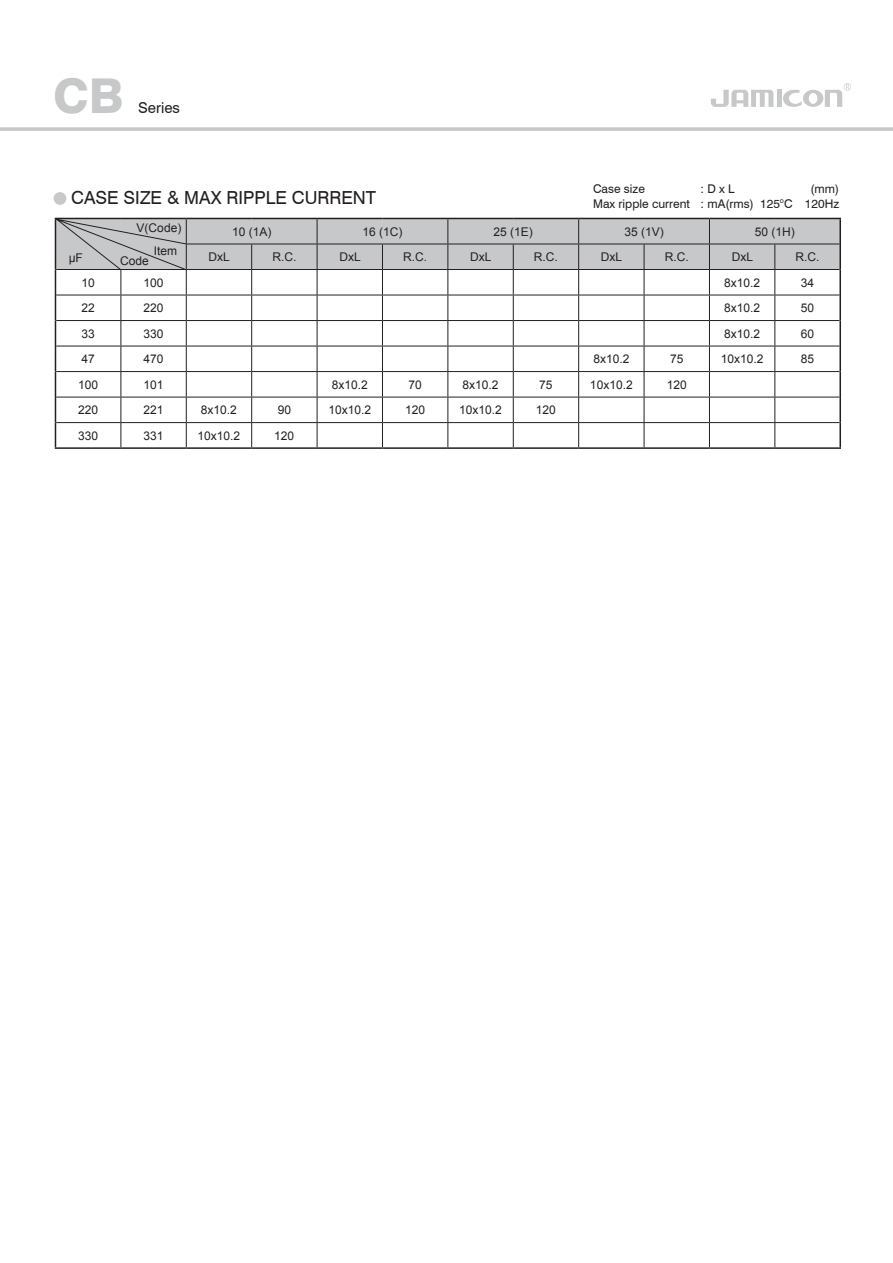
<style>
.page{position:relative;width:893px;height:1263px;background:#fff}
.page>*{position:absolute;margin:0;border:0;box-sizing:border-box;transform-origin:0 0}
.t1{font:800 48px "Swiss 721 BT";color:#c7c8ca}
.t2{font:18px "Swiss 721 BT";color:#231f20}
.t3{font:15px "Swiss 721 BT";color:#231f20}
.t4{font:12px "Arial";color:#231f20}
.t5{font:12px/15px "Swiss 721 BT";color:#231f20;text-align:right}
.t6{font:7.05px "Swiss 721 BT";color:#231f20}
</style>
<div class="page">
<hr style="left:0;top:128px;width:893px;height:3px;background:#c7c8ca">
<svg style="left:711px;top:90px;width:62px;height:17px"></svg>
<hr style="left:777px;top:90px;width:4px;height:17px;background:#c7c8ca">
<svg style="left:783px;top:83px;width:68px;height:24px"></svg>
<div style="left:54px;top:192px;width:12px;height:13px;background:#c7c8ca;border-radius:50%"></div>
<hr style="left:775px;top:218px;width:66px;height:1px;background:#231f20">
<hr style="left:839px;top:219px;width:2px;height:25px;background:#231f20">
<hr style="left:839px;top:244px;width:2px;height:25px;background:#231f20">
<hr style="left:839px;top:269px;width:2px;height:26px;background:#231f20">
<hr style="left:839px;top:295px;width:2px;height:25px;background:#231f20">
<hr style="left:839px;top:320px;width:2px;height:26px;background:#231f20">
<hr style="left:839px;top:346px;width:2px;height:26px;background:#231f20">
<hr style="left:839px;top:372px;width:2px;height:25px;background:#231f20">
<hr style="left:839px;top:397px;width:2px;height:26px;background:#231f20">
<hr style="left:839px;top:423px;width:2px;height:24px;background:#231f20">
<hr style="left:55px;top:447px;width:66px;height:2px;background:#231f20">
<hr style="left:121px;top:447px;width:65px;height:2px;background:#231f20">
<hr style="left:186px;top:447px;width:66px;height:2px;background:#231f20">
<hr style="left:252px;top:447px;width:65px;height:2px;background:#231f20">
<hr style="left:317px;top:447px;width:65px;height:2px;background:#231f20">
<hr style="left:382px;top:447px;width:66px;height:2px;background:#231f20">
<hr style="left:448px;top:447px;width:65px;height:2px;background:#231f20">
<hr style="left:513px;top:447px;width:66px;height:2px;background:#231f20">
<hr style="left:579px;top:447px;width:65px;height:2px;background:#231f20">
<hr style="left:644px;top:447px;width:65px;height:2px;background:#231f20">
<hr style="left:709px;top:447px;width:66px;height:2px;background:#231f20">
<hr style="left:775px;top:447px;width:66px;height:2px;background:#231f20">
<svg style="left:54px;top:217px;width:786px;height:230px"></svg>
<h1 class="t1" style="left:53px;top:67px;width:72px">CB</h1>
<p class="t3" style="left:138px;top:98px;width:43px">Series</p>
<h2 class="t2" style="left:71px;top:187px;width:306px">CASE SIZE &amp; MAX RIPPLE CURRENT</h2>
<p class="t5" style="left:593px;top:181px;width:53px">Case size</p>
<p class="t5" style="left:701px;top:181px;width:36px">: D x L</p>
<p class="t5" style="left:593px;top:181px;width:248px">(mm)<br>Max ripple current : mA(rms) 125 C 120Hz</p>
<p class="t6" style="left:780px;top:196px;width:6px">o</p>
<p class="t4" style="left:137px;top:220px;width:46px">V(Code)</p>
<p class="t4" style="left:232px;top:223px;width:41px">10 (1A)</p>
<p class="t4" style="left:362px;top:223px;width:42px">16 (1C)</p>
<p class="t4" style="left:494px;top:223px;width:41px">25 (1E)</p>
<p class="t4" style="left:624px;top:223px;width:41px">35 (1V)</p>
<p class="t4" style="left:755px;top:223px;width:42px">50 (1H)</p>
<p class="t4" style="left:154px;top:243px;width:25px">Item</p>
<p class="t4" style="left:69px;top:250px;width:16px">µF</p>
<p class="t4" style="left:120px;top:253px;width:30px">Code</p>
<p class="t4" style="left:209px;top:249px;width:23px">DxL</p>
<p class="t4" style="left:272px;top:249px;width:25px">R.C.</p>
<p class="t4" style="left:339px;top:249px;width:23px">DxL</p>
<p class="t4" style="left:403px;top:249px;width:25px">R.C.</p>
<p class="t4" style="left:470px;top:249px;width:23px">DxL</p>
<p class="t4" style="left:534px;top:249px;width:25px">R.C.</p>
<p class="t4" style="left:601px;top:249px;width:23px">DxL</p>
<p class="t4" style="left:665px;top:249px;width:25px">R.C.</p>
<p class="t4" style="left:732px;top:249px;width:23px">DxL</p>
<p class="t4" style="left:796px;top:249px;width:25px">R.C.</p>
<p class="t4" style="left:82px;top:274px;width:15px">10</p>
<p class="t4" style="left:144px;top:274px;width:22px">100</p>
<p class="t4" style="left:724px;top:274px;width:38px">8x10.2</p>
<p class="t4" style="left:801px;top:274px;width:15px">34</p>
<p class="t4" style="left:82px;top:300px;width:15px">22</p>
<p class="t4" style="left:144px;top:300px;width:22px">220</p>
<p class="t4" style="left:724px;top:300px;width:38px">8x10.2</p>
<p class="t4" style="left:801px;top:300px;width:15px">50</p>
<p class="t4" style="left:82px;top:325px;width:15px">33</p>
<p class="t4" style="left:144px;top:325px;width:22px">330</p>
<p class="t4" style="left:724px;top:325px;width:38px">8x10.2</p>
<p class="t4" style="left:801px;top:325px;width:15px">60</p>
<p class="t4" style="left:82px;top:351px;width:15px">47</p>
<p class="t4" style="left:144px;top:351px;width:22px">470</p>
<p class="t4" style="left:593px;top:351px;width:38px">8x10.2</p>
<p class="t4" style="left:670px;top:351px;width:15px">75</p>
<p class="t4" style="left:721px;top:351px;width:44px">10x10.2</p>
<p class="t4" style="left:801px;top:351px;width:15px">85</p>
<p class="t4" style="left:78px;top:377px;width:22px">100</p>
<p class="t4" style="left:144px;top:377px;width:22px">101</p>
<p class="t4" style="left:332px;top:377px;width:38px">8x10.2</p>
<p class="t4" style="left:408px;top:377px;width:15px">70</p>
<p class="t4" style="left:463px;top:377px;width:38px">8x10.2</p>
<p class="t4" style="left:539px;top:377px;width:15px">75</p>
<p class="t4" style="left:590px;top:377px;width:44px">10x10.2</p>
<p class="t4" style="left:667px;top:377px;width:22px">120</p>
<p class="t4" style="left:78px;top:402px;width:22px">220</p>
<p class="t4" style="left:144px;top:402px;width:22px">221</p>
<p class="t4" style="left:201px;top:402px;width:38px">8x10.2</p>
<p class="t4" style="left:278px;top:402px;width:15px">90</p>
<p class="t4" style="left:328px;top:402px;width:44px">10x10.2</p>
<p class="t4" style="left:405px;top:402px;width:22px">120</p>
<p class="t4" style="left:459px;top:402px;width:44px">10x10.2</p>
<p class="t4" style="left:536px;top:402px;width:22px">120</p>
<p class="t4" style="left:78px;top:428px;width:22px">330</p>
<p class="t4" style="left:144px;top:428px;width:22px">331</p>
<p class="t4" style="left:198px;top:428px;width:44px">10x10.2</p>
<p class="t4" style="left:274px;top:428px;width:22px">120</p>
</div>
